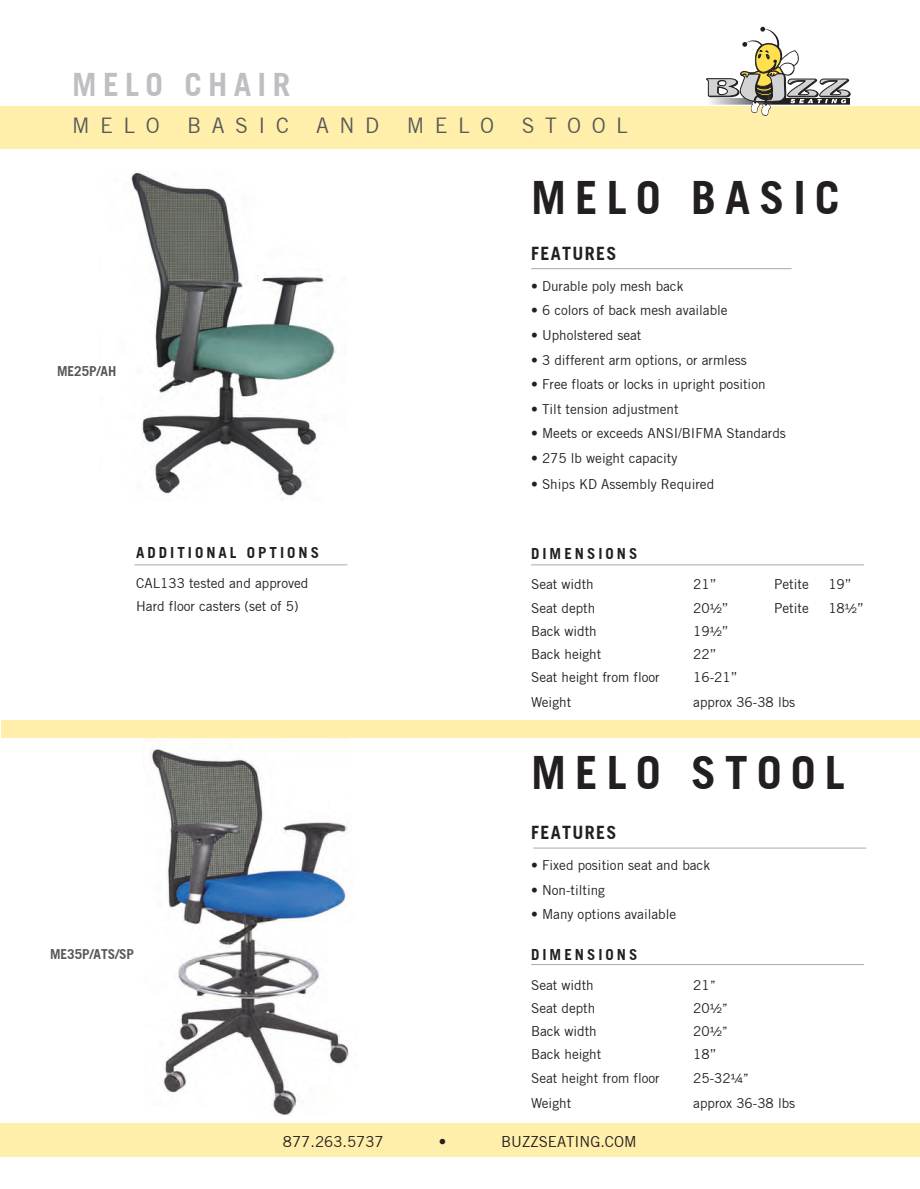
<style>
.page{position:relative;width:920px;height:1189px;background:#fff}
.page>*{position:absolute;margin:0;border:0;box-sizing:border-box;transform-origin:0 0}
.t1{font:700 45px "Commerce Black S Si";letter-spacing:.2em;color:#231f20}
.t2{font:700 31.5px "Commerce Black S Si";letter-spacing:.2em;color:#bebfc2}
.t3{font:21px "Commerce S Si";letter-spacing:.5em;color:#57585a}
.pricing2{font:700 18px "Commerce Black S Si";letter-spacing:.075em;color:#231f20}
.pricing2-2{font:700 15px "Commerce Black S Si";letter-spacing:.2em;color:#231f20}
.t4{font:15px "Commerce S Si";color:#231f20}
.pricing2-3{font:13.5px "Commerce S Si";color:#231f20}
.pricing2-4{font:700 13.5px "Commerce Black S Si";color:#57585a}
.pricing2-5{font:13.5px "ITC Franklin Gothic Std";color:#231f20}
.s1{font-family:"ITC Franklin Gothic Std"}
.s2{font-family:"Commerce S Si"}
</style>
<div class="page">
<div style="left:0;top:106px;width:919px;height:43px;background:#ffefaa"></div>
<svg style="left:706px;top:27px;width:144px;height:89px"></svg>
<div style="left:0;top:1123px;width:919px;height:34px;background:#ffefaa"></div>
<img style="left:131px;top:171px;width:206px;height:329px">
<img style="left:143px;top:737px;width:216px;height:379px">
<div style="left:2px;top:720px;width:917px;height:17px;background:#ffefaa"></div>
<hr style="left:531px;top:268px;width:260px;height:1px;background:#a8a9ad">
<hr style="left:134px;top:564px;width:213px;height:1px;background:#a8a9ad">
<hr style="left:531px;top:564px;width:332px;height:1px;background:#a8a9ad">
<hr style="left:531px;top:964px;width:332px;height:1px;background:#a8a9ad">
<hr style="left:533px;top:847px;width:333px;height:1px;background:#a8a9ad">
<p class="t2" style="left:72px;top:65px;width:219px">MELO CHAIR</p>
<p class="t3" style="left:72px;top:112px;width:89px">MELO</p>
<p class="t3" style="left:187px;top:112px;width:103px">BASIC</p>
<p class="t3" style="left:316px;top:112px;width:65px">AND</p>
<p class="t3" style="left:406px;top:112px;width:89px">MELO</p>
<p class="t3" style="left:521px;top:112px;width:108px">STOOL</p>
<p class="pricing2-4" style="left:57px;top:363px;width:61px">ME25P/AH</p>
<p class="pricing2-2" style="left:136px;top:543px;width:184px">ADDITIONAL OPTIONS</p>
<p class="pricing2-3" style="left:136px;top:575px;width:174px">CAL133 tested and approved</p>
<p class="pricing2-3" style="left:136px;top:598px;width:164px">Hard floor casters (set of 5)</p>
<p class="pricing2-4" style="left:50px;top:945px;width:86px">ME35P/ATS/SP</p>
<p class="t1" style="left:531px;top:169px;width:310px">MELO BASIC</p>
<p class="pricing2" style="left:531px;top:242px;width:87px">FEATURES</p>
<p class="pricing2-3" style="left:531px;top:277px;width:154px">• Durable poly mesh back</p>
<p class="pricing2-3" style="left:531px;top:302px;width:198px">• 6 colors of back mesh available</p>
<p class="pricing2-3" style="left:531px;top:327px;width:112px">• Upholstered seat</p>
<p class="pricing2-3" style="left:531px;top:351px;width:217px">• 3 different arm options, or armless</p>
<p class="pricing2-3" style="left:531px;top:376px;width:236px">• Free floats or locks in upright position</p>
<p class="pricing2-3" style="left:531px;top:400px;width:149px">• Tilt tension adjustment</p>
<p class="pricing2-3" style="left:531px;top:425px;width:256px">• Meets or exceeds ANSI/BIFMA Standards</p>
<p class="pricing2-3" style="left:531px;top:450px;width:148px">• 275 lb weight capacity</p>
<p class="pricing2-3" style="left:531px;top:476px;width:184px">• Ships KD Assembly Required</p>
<p class="pricing2-2" style="left:531px;top:544px;width:108px">DIMENSIONS</p>
<p class="pricing2-3" style="left:531px;top:576px;width:64px">Seat width</p>
<p class="pricing2-3" style="left:693px;top:576px;width:25px">21”</p>
<p class="pricing2-3" style="left:774px;top:576px;width:36px">Petite</p>
<p class="pricing2-3" style="left:828px;top:576px;width:25px">19”</p>
<p class="pricing2-3" style="left:531px;top:599px;width:66px">Seat depth</p>
<p class="pricing2-3" style="left:693px;top:599px;width:37px">20<span class="s1">1/2</span>”</p>
<p class="pricing2-3" style="left:774px;top:599px;width:36px">Petite</p>
<p class="pricing2-3" style="left:828px;top:599px;width:37px">18<span class="s1">1/2</span>”</p>
<p class="pricing2-3" style="left:531px;top:622px;width:67px">Back width</p>
<p class="pricing2-3" style="left:693px;top:622px;width:37px">19<span class="s1">1/2</span>”</p>
<p class="pricing2-3" style="left:531px;top:646px;width:72px">Back height</p>
<p class="pricing2-3" style="left:693px;top:646px;width:25px">22”</p>
<p class="pricing2-3" style="left:531px;top:669px;width:130px">Seat height from floor</p>
<p class="pricing2-3" style="left:693px;top:669px;width:46px">16-21”</p>
<p class="pricing2-3" style="left:531px;top:694px;width:41px">Weight</p>
<p class="pricing2-3" style="left:693px;top:694px;width:103px">approx 36-38 lbs</p>
<p class="t1" style="left:531px;top:745px;width:315px">MELO STOOL</p>
<p class="pricing2" style="left:531px;top:821px;width:87px">FEATURES</p>
<p class="pricing2-3" style="left:531px;top:857px;width:180px">• Fixed position seat and back</p>
<p class="pricing2-3" style="left:531px;top:881px;width:75px">• Non-tilting</p>
<p class="pricing2-3" style="left:531px;top:906px;width:147px">• Many options available</p>
<p class="pricing2-2" style="left:531px;top:945px;width:108px">DIMENSIONS</p>
<p class="pricing2-3" style="left:531px;top:976px;width:64px">Seat width</p>
<p class="pricing2-3" style="left:693px;top:976px;width:24px">21<span class="s1">”</span></p>
<p class="pricing2-3" style="left:531px;top:1000px;width:66px">Seat depth</p>
<p class="pricing2-5" style="left:693px;top:1000px;width:36px"><span class="s2">20</span>1/2”</p>
<p class="pricing2-3" style="left:531px;top:1023px;width:67px">Back width</p>
<p class="pricing2-5" style="left:693px;top:1024px;width:36px"><span class="s2">20</span>1/2”</p>
<p class="pricing2-3" style="left:531px;top:1046px;width:72px">Back height</p>
<p class="pricing2-3" style="left:693px;top:1046px;width:25px">18”</p>
<p class="pricing2-3" style="left:531px;top:1069px;width:130px">Seat height from floor</p>
<p class="pricing2-3" style="left:693px;top:1069px;width:57px">25-32<span class="s1">1/4”</span></p>
<p class="pricing2-3" style="left:531px;top:1094px;width:41px">Weight</p>
<p class="pricing2-3" style="left:693px;top:1094px;width:103px">approx 36-38 lbs</p>
<p class="t4" style="left:283px;top:1132px;width:102px">877.263.5737</p>
<p class="t4" style="left:438px;top:1132px;width:9px">•</p>
<p class="t4" style="left:501px;top:1132px;width:137px">BUZZSEATING.COM</p>
</div>
